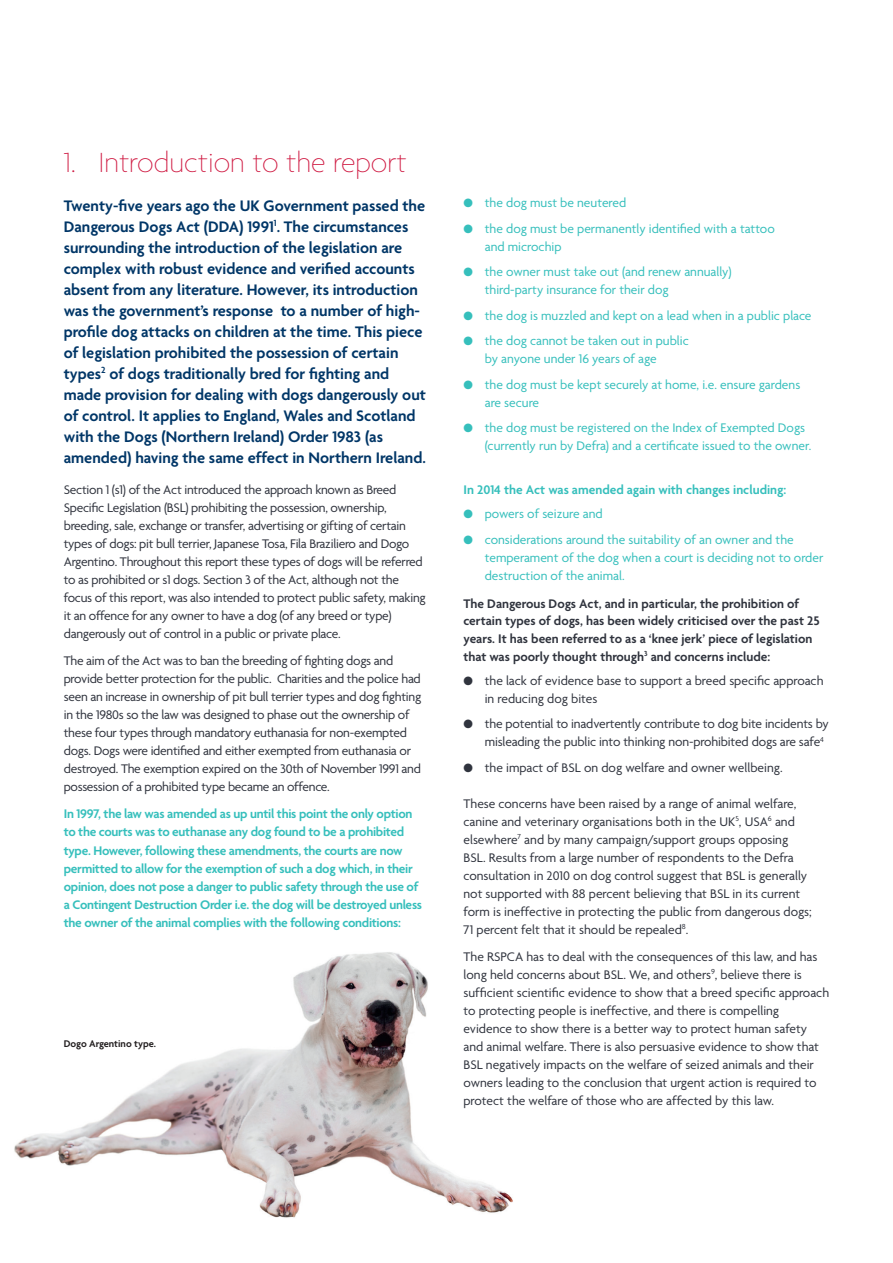
<style>
.page{position:relative;width:893px;height:1263px;background:#fff}
.page>*{position:absolute;margin:0;border:0;box-sizing:border-box;transform-origin:0 0}
.Headers{font:100 30px "Agenda";color:#ce153e}
.Intros{font:600 16.5px/21px "Agenda";color:#003667}
.Body_copy{font:13.5px/18px "Agenda";letter-spacing:-.02em;color:#30343e}
.Body_copy-2{font:13.5px/18px "Agenda";color:#30343e}
.Bullets{font:13.5px/18px "Agenda";color:#36bfbc}
.Bullets_intro{font:600 13.5px/18px "Agenda";letter-spacing:-.02em;color:#36bfbc}
.Bullets_intro-2{font:600 13.5px/17.7px "Agenda";color:#30343e}
.Bullets-2{font:13.5px "Agenda";letter-spacing:-.01em;color:#30343e}
.Bullets_intro-3{font:600 13.5px "Agenda";color:#36bfbc}
.t1{font:600 10.5px "Agenda";color:#231f20}
</style>
<div class="page">
<img style="left:14px;top:952px;width:499px;height:266px">
<p class="Headers" style="left:64px;top:145px;width:344px">1. Introduction to the report</p>
<p class="Intros" style="left:64px;top:195px;width:364px">Twenty-five years ago the UK Government passed the Dangerous Dogs Act (DDA) 1991<sup>1</sup>. The circumstances surrounding the introduction of the legislation are complex with robust evidence and verified accounts absent from any literature. However, its introduction was the government’s response to a number of high&shy;profile dog attacks on children at the time. This piece of legislation prohibited the possession of certain types<sup>2</sup> of dogs traditionally bred for fighting and made provision for dealing with dogs dangerously out of control. It applies to England, Wales and Scotland with the Dogs (Northern Ireland) Order 1983 (as amended) having the same effect in Northern Ireland.</p>
<p class="Body_copy" style="left:64px;top:481px;width:363px">Section 1 (s1) of the Act introduced the approach known as Breed Specific Legislation (BSL) prohibiting the possession, ownership, breeding, sale, exchange or transfer, advertising or gifting of certain types of dogs: pit bull terrier, Japanese Tosa, Fila Braziliero and Dogo Argentino. Throughout this report these types of dogs will be referred to as prohibited or s1 dogs. Section 3 of the Act, although not the focus of this report, was also intended to protect public safety, making it an offence for any owner to have a dog (of any breed or type) dangerously out of control in a public or private place.</p>
<p class="Body_copy" style="left:64px;top:652px;width:359px">The aim of the Act was to ban the breeding of fighting dogs and provide better protection for the public. Charities and the police had seen an increase in ownership of pit bull terrier types and dog fighting in the 1980s so the law was designed to phase out the ownership of these four types through mandatory euthanasia for non-exempted dogs. Dogs were identified and either exempted from euthanasia or destroyed. The exemption expired on the 30th of November 1991 and possession of a prohibited type became an offence.</p>
<p class="Bullets_intro" style="left:64px;top:805px;width:360px">In 1997, the law was amended as up until this point the only option to the courts was to euthanase any dog found to be a prohibited type. However, following these amendments, the courts are now permitted to allow for the exemption of such a dog which, in their opinion, does not pose a danger to public safety through the use of a Contingent Destruction Order i.e. the dog will be destroyed unless the owner of the animal complies with the following conditions:</p>
<p class="t1" style="left:64px;top:1037px;width:94px">Dogo Argentino type.</p>
<p class="Bullets" style="left:463px;top:194px;width:164px">● the dog must be neutered</p>
<p class="Bullets" style="left:463px;top:219px;width:313px">● the dog must be permanently identified with a tattoo</p>
<p class="Bullets" style="left:485px;top:237px;width:78px">and microchip</p>
<p class="Bullets" style="left:463px;top:263px;width:270px">● the owner must take out (and renew annually)</p>
<p class="Bullets" style="left:485px;top:281px;width:186px">third-party insurance for their dog</p>
<p class="Bullets" style="left:463px;top:306px;width:349px">● the dog is muzzled and kept on a lead when in a public place</p>
<p class="Bullets" style="left:463px;top:332px;width:227px">● the dog cannot be taken out in public</p>
<p class="Bullets" style="left:485px;top:350px;width:173px">by anyone under 16 years of age</p>
<p class="Bullets" style="left:485px;top:375px;width:317px;text-indent:-21px">● the dog must be kept securely at home, i.e. ensure gardens are secure</p>
<p class="Bullets" style="left:463px;top:419px;width:343px">● the dog must be registered on the Index of Exempted Dogs</p>
<p class="Bullets" style="left:485px;top:437px;width:328px">(currently run by Defra) and a certificate issued to the owner.</p>
<p class="Bullets_intro-3" style="left:463px;top:481px;width:324px">In 2014 the Act was amended again with changes including:</p>
<p class="Bullets" style="left:463px;top:504px;width:141px">● powers of seizure and</p>
<p class="Bullets" style="left:485px;top:530px;width:340px;text-indent:-21px">● considerations around the suitability of an owner and the temperament of the dog when a court is deciding not to order destruction of the animal.</p>
<p class="Bullets_intro-2" style="left:463px;top:594px;width:358px">The Dangerous Dogs Act, and in particular, the prohibition of certain types of dogs, has been widely criticised over the past 25 years. It has been referred to as a ‘knee jerk’ piece of legislation that was poorly thought through<sup>3</sup> and concerns include:</p>
<p class="Bullets-2" style="left:463px;top:672px;width:362px">● the lack of evidence base to support a breed specific approach</p>
<p class="Bullets-2" style="left:485px;top:690px;width:114px">in reducing dog bites</p>
<p class="Bullets-2" style="left:463px;top:716px;width:367px">● the potential to inadvertently contribute to dog bite incidents by</p>
<p class="Bullets-2" style="left:485px;top:734px;width:341px">misleading the public into thinking non-prohibited dogs are safe<sup>4</sup></p>
<p class="Body_copy-2" style="left:463px;top:758px;width:321px">● the impact of BSL on dog welfare and owner wellbeing.</p>
<p class="Body_copy-2" style="left:463px;top:794px;width:350px">These concerns have been raised by a range of animal welfare, canine and veterinary organisations both in the UK<sup>5</sup>, USA<sup>6</sup> and elsewhere<sup>7</sup> and by many campaign/support groups opposing BSL. Results from a large number of respondents to the Defra consultation in 2010 on dog control suggest that BSL is generally not supported with 88 percent believing that BSL in its current form is ineffective in protecting the public from dangerous dogs; 71 percent felt that it should be repealed<sup>8</sup>.</p>
<p class="Body_copy-2" style="left:463px;top:947px;width:367px">The RSPCA has to deal with the consequences of this law, and has long held concerns about BSL. We, and others<sup>9</sup>, believe there is sufficient scientific evidence to show that a breed specific approach to protecting people is ineffective, and there is compelling evidence to show there is a better way to protect human safety and animal welfare. There is also persuasive evidence to show that BSL negatively impacts on the welfare of seized animals and their owners leading to the conclusion that urgent action is required to protect the welfare of those who are affected by this law.</p>
</div>
